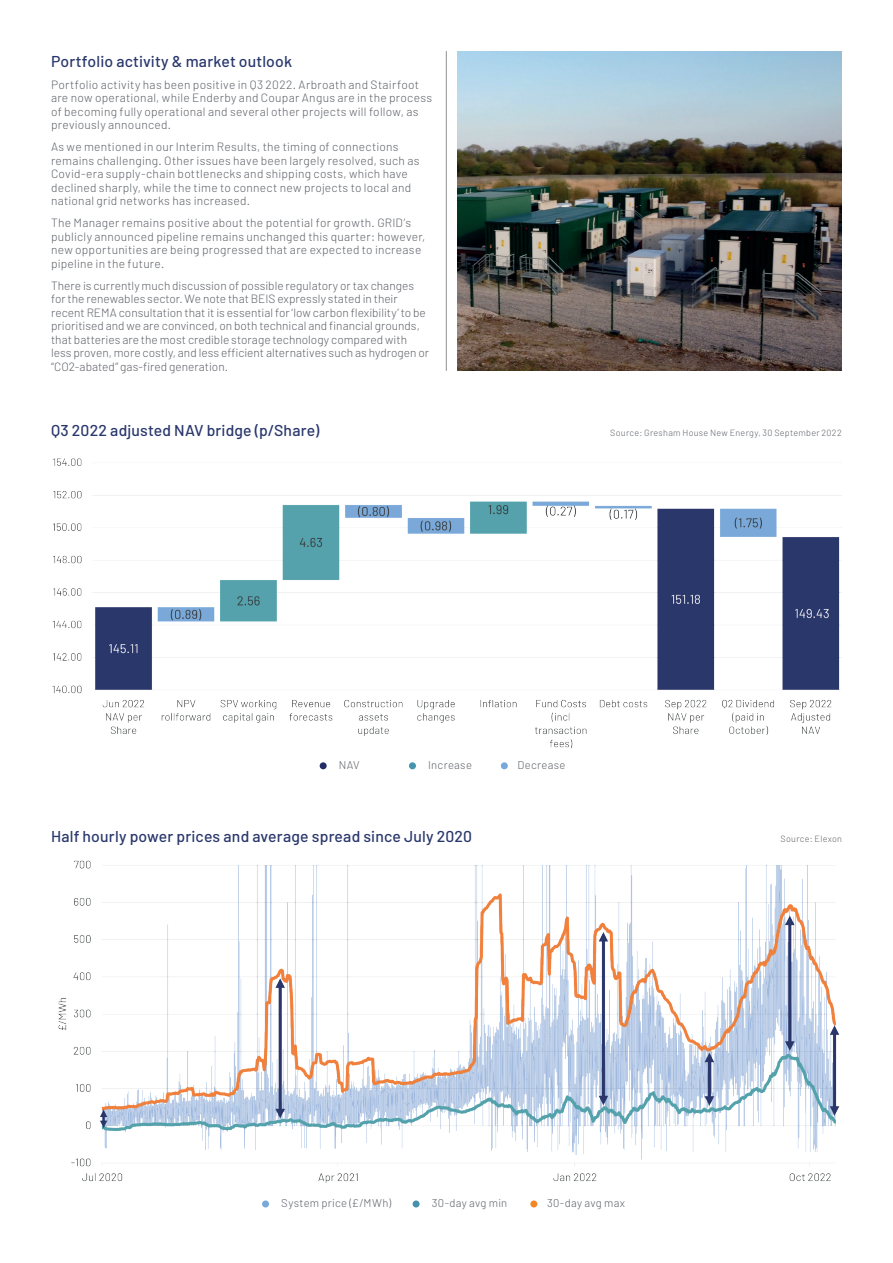
<style>
.page{position:relative;width:893px;height:1263px;background:#fff}
.page>*{position:absolute;margin:0;border:0;box-sizing:border-box;transform-origin:0 0}
.t1{font:500 15.75px "Barlow";letter-spacing:.01em;color:#29376c}
.t2{font:300 12px/13.5px "Barlow";letter-spacing:.015em;color:#5c6066}
.t3{font:300 11.25px "Barlow";letter-spacing:.025em;color:#5c6066}
.t4{font:300 9px "Barlow";letter-spacing:.035em;color:#5c6066}
</style>
<div class="page">
<hr style="left:446px;top:51px;width:1px;height:320px;background:#909095">
<img style="left:52px;top:458px;width:790px;height:291px">
<div style="left:320px;top:762px;width:7px;height:7px;background:#232c64;border-radius:50%"></div>
<div style="left:409px;top:762px;width:7px;height:7px;background:#4793ad;border-radius:50%"></div>
<div style="left:501px;top:762px;width:7px;height:7px;background:#78a9da;border-radius:50%"></div>
<img style="left:58px;top:860px;width:782px;height:323px">
<div style="left:262px;top:1200px;width:7px;height:7px;background:#78a9da;border-radius:50%"></div>
<div style="left:413px;top:1200px;width:7px;height:7px;background:#4793ad;border-radius:50%"></div>
<div style="left:530px;top:1200px;width:7px;height:7px;background:#f28825;border-radius:50%"></div>
<img style="left:457px;top:51px;width:385px;height:320px">
<h1 class="t1" style="left:51px;top:51px;width:243px">Portfolio activity &amp; market outlook</h1>
<p class="t2" style="left:51px;top:77px;width:383px">Portfolio activity has been positive in Q3 2022. Arbroath and Stairfoot are now operational, while Enderby and Coupar Angus are in the process of becoming fully operational and several other projects will follow, as previously announced.</p>
<p class="t2" style="left:51px;top:140px;width:370px">As we mentioned in our Interim Results, the timing of connections remains challenging. Other issues have been largely resolved, such as Covid-era supply-chain bottlenecks and shipping costs, which have declined sharply, while the time to connect new projects to local and national grid networks has increased.</p>
<p class="t2" style="left:51px;top:216px;width:376px">The Manager remains positive about the potential for growth. GRID’s publicly announced pipeline remains unchanged this quarter: however, new opportunities are being progressed that are expected to increase pipeline in the future.</p>
<p class="t2" style="left:51px;top:278px;width:380px">There is currently much discussion of possible regulatory or tax changes for the renewables sector. We note that BEIS expressly stated in their recent REMA consultation that it is essential for ‘low carbon flexibility’ to be prioritised and we are convinced, on both technical and financial grounds, that batteries are the most credible storage technology compared with less proven, more costly, and less efficient alternatives such as hydrogen or “CO2-abated” gas-fired generation.</p>
<h1 class="t1" style="left:51px;top:421px;width:270px">Q3 2022 adjusted NAV bridge (p/Share)</h1>
<p class="t4" style="left:610px;top:428px;width:233px">Source: Gresham House New Energy, 30 September 2022</p>
<p class="t3" style="left:339px;top:758px;width:22px">NAV</p>
<p class="t3" style="left:428px;top:758px;width:45px">Increase</p>
<p class="t3" style="left:517px;top:758px;width:49px">Decrease</p>
<h1 class="t1" style="left:51px;top:827px;width:423px">Half hourly power prices and average spread since July 2020</h1>
<p class="t4" style="left:780px;top:833px;width:63px">Source: Elexon</p>
<p class="t3" style="left:281px;top:1196px;width:111px">System price (£/MWh)</p>
<p class="t3" style="left:432px;top:1196px;width:77px">30-day avg min</p>
<p class="t3" style="left:547px;top:1196px;width:80px">30-day avg max</p>
</div>
